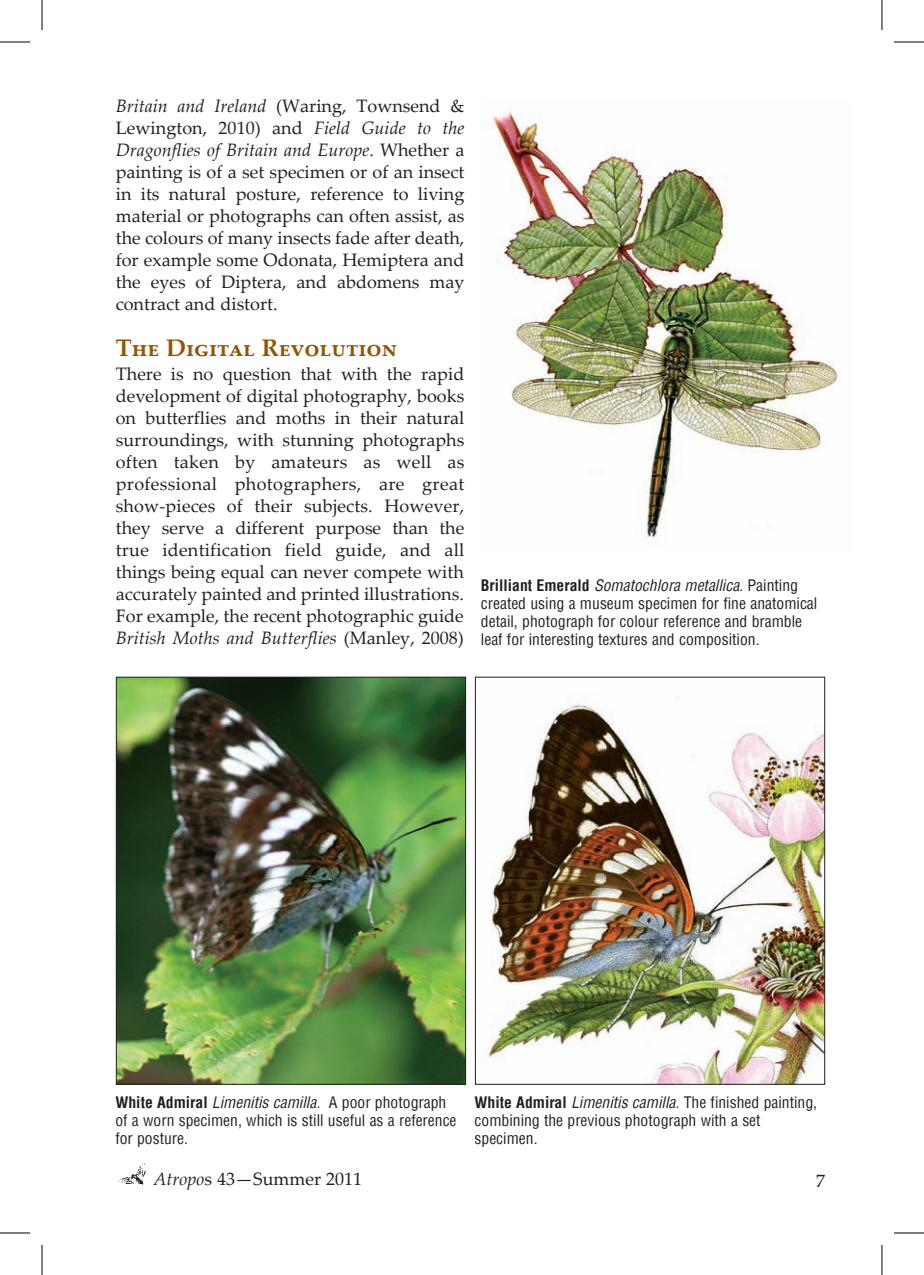
<style>
.page{position:relative;width:924px;height:1275px;background:#fff}
.page>*{position:absolute;margin:0;border:0;box-sizing:border-box;transform-origin:0 0}
.t1{font:700 24px "Palatino Linotype";color:#945402}
.t2{font:18px/22px "Palatino Linotype";color:#231f20;text-align:justify}
.t3{font:condensed 15.6px/18px "Helvetica";color:#231f20}
.s1{font-style:italic}
.s2{font-weight:700}
</style>
<div class="page">
<img style="left:118px;top:1163px;width:28px;height:22px">
<img style="left:486px;top:700px;width:336px;height:382px">
<div style="left:474px;top:676px;width:350px;height:408px;border:1px solid #231f20"></div>
<img style="left:118px;top:678px;width:346px;height:404px">
<div style="left:116px;top:676px;width:350px;height:408px;border:1px solid #231f20"></div>
<img style="left:491px;top:109px;width:347px;height:429px">
<hr style="left:0;top:42px;width:30px;height:1px;background:#000">
<hr style="left:893px;top:42px;width:30px;height:1px;background:#000">
<hr style="left:0;top:1232px;width:30px;height:1px;background:#000">
<hr style="left:893px;top:1232px;width:30px;height:1px;background:#000">
<hr style="left:42px;top:0;width:1px;height:30px;background:#000">
<hr style="left:42px;top:1245px;width:1px;height:30px;background:#000">
<hr style="left:881px;top:0;width:1px;height:30px;background:#000">
<hr style="left:881px;top:1245px;width:1px;height:30px;background:#000">
<p class="t2" style="left:116px;top:94px;width:350px"><span class="s1">Britain and Ireland</span> (Waring, Townsend &amp; Lewington, 2010) and <span class="s1">Field Guide to the Dragonflies of Britain and Europe</span>. Whether a painting is of a set specimen or of an insect in its natural posture, reference to living material or photographs can often assist, as the colours of many insects fade after death, for example some Odonata, Hemiptera and the eyes of Diptera, and abdomens may contract and distort.</p>
<h1 class="t1" style="left:116px;top:331px;width:283px">The Digital Revolution</h1>
<p class="t2" style="left:116px;top:362px;width:350px">There is no question that with the rapid development of digital photography, books on butterflies and moths in their natural surroundings, with stunning photographs often taken by amateurs as well as professional photographers, are great show-pieces of their subjects. However, they serve a different purpose than the true identification field guide, and all things being equal can never compete with accurately painted and printed illustrations.<br>For example, the recent photographic guide <span class="s1">British Moths and Butterflies</span> (Manley, 2008)</p>
<p class="t3" style="left:480px;top:576px;width:338px"><span class="s2">Brilliant Emerald</span> <span class="s1">Somatochlora metallica.</span> Painting created using a museum specimen for fine anatomical detail, photograph for colour reference and bramble leaf for interesting textures and composition.</p>
<p class="t3" style="left:115px;top:1093px;width:342px"><span class="s2">White Admiral</span> <span class="s1">Limenitis camilla.</span> A poor photograph of a worn specimen, which is still useful as a reference for posture.</p>
<p class="t3" style="left:474px;top:1093px;width:344px"><span class="s2">White Admiral</span> <span class="s1">Limenitis camilla.</span> The finished painting, combining the previous photograph with a set specimen.</p>
<p class="t2" style="left:153px;top:1167px;width:210px"><span class="s1">Atropo</span>s 43—Summer 2011</p>
<p class="t2" style="left:815px;top:1168px;width:10px">7</p>
</div>
